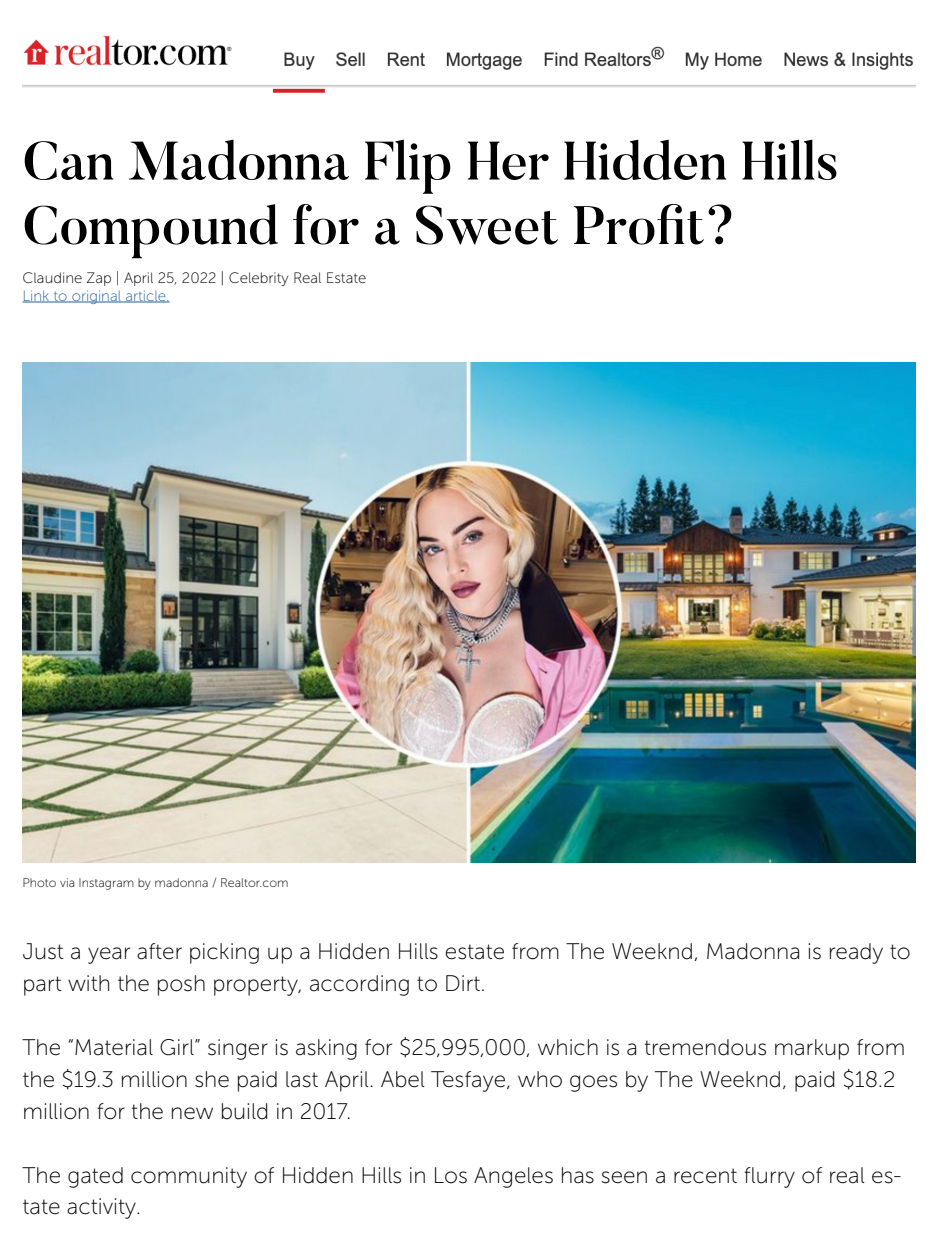
<style>
.page{position:relative;width:938px;height:1250px;background:#fff}
.page>*{position:absolute;margin:0;border:0;box-sizing:border-box;transform-origin:0 0}
.t1{font:500 53.75px/64.5px "Butler";color:#000}
.t2{font:22.5px/31.9px "Museo Sans 100";color:#000}
.t3{font:15px "Museo Sans 100";color:#000}
.t4{font:15px "Museo Sans 100";color:#215e9e}
.t5{font:12.5px "Museo Sans 100";color:#000}
</style>
<div class="page">
<img style="left:22px;top:35px;width:893px;height:58px">
<hr style="left:22px;top:302px;width:148px;height:1px;background:#215e9e">
<img style="left:22px;top:363px;width:893px;height:500px">
<h1 class="t1" style="left:22px;top:129px;width:818px">Can Madonna Flip Her Hidden Hills<br>Compound for a Sweet Profit?</h1>
<p class="t3" style="left:22px;top:269px;width:345px">Claudine Zap | April 25, 2022 | Celebrity Real Estate</p>
<p class="t4" style="left:22px;top:287px;width:149px">Link to original article.</p>
<p class="t5" style="left:22px;top:876px;width:268px">Photo via Instagram by madonna / Realtor.com</p>
<p class="t2" style="left:22px;top:936px;width:889px">Just a year after picking up a Hidden Hills estate from The Weeknd, Madonna is ready to part with the posh property, according to Dirt.</p>
<p class="t2" style="left:22px;top:1032px;width:884px">The “Material Girl” singer is asking for $25,995,000, which is a tremendous markup from the $19.3 million she paid last April. Abel Tesfaye, who goes by The Weeknd, paid $18.2 million for the new build in 2017.</p>
<p class="t2" style="left:22px;top:1159px;width:880px">The gated community of Hidden Hills in Los Angeles has seen a recent flurry of real es&shy;tate activity.</p>
</div>
